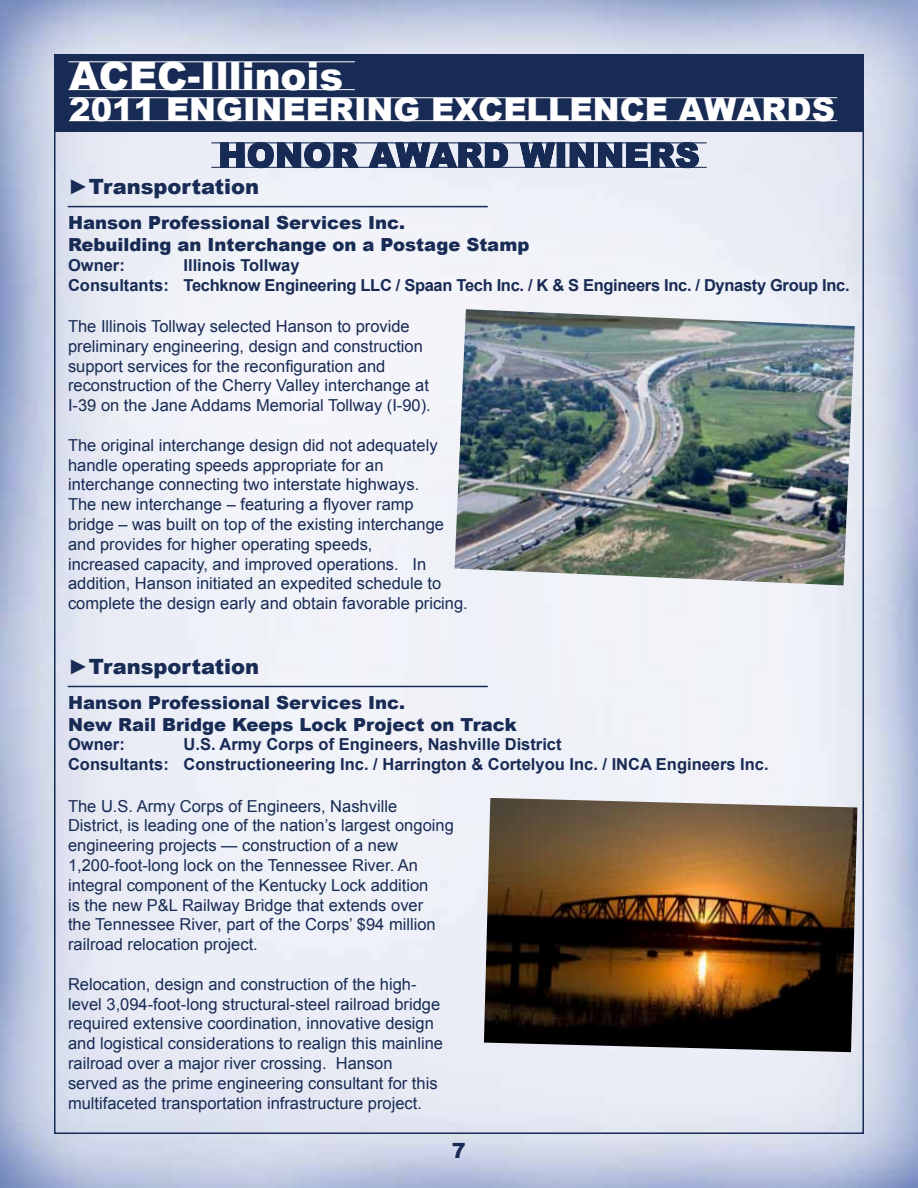
<style>
.page{position:relative;width:918px;height:1188px;background:#fff}
.page>*{position:absolute;margin:0;border:0;box-sizing:border-box;transform-origin:0 0}
.t1{font:900 39px "Arial";color:#fff}
.t2{font:900 32.25px "Arial";color:#fff}
.t3{font:900 21px "Arial";color:#182b54}
.t4{font:900 18px/21.6px "Arial";color:#182b54}
.t5{font:16.5px/19.8px "Arial";color:#182b54}
.t6{font:700 16.5px/19.8px "Arial";color:#182b54}
.t7{font:700 16.5px/19.8px "Arial";letter-spacing:-.02em;color:#182b54}
</style>
<div class="page">
<img style="left:0;top:0;width:918px;height:1188px">
<div style="left:55px;top:55px;width:808px;height:77px;background:#182b54"></div>
<hr style="left:69px;top:97px;width:768px;height:1px;background:#fff">
<hr style="left:69px;top:120px;width:768px;height:1px;background:#fff">
<hr style="left:69px;top:61px;width:286px;height:1px;background:#fff">
<hr style="left:69px;top:89px;width:286px;height:1px;background:#fff">
<hr style="left:68px;top:206px;width:419px;height:1px;background:#182b54">
<svg style="left:207px;top:132px;width:503px;height:54px;background:#aab2c4"></svg>
<hr style="left:212px;top:143px;width:494px;height:1px;background:#182b54">
<hr style="left:212px;top:167px;width:494px;height:1px;background:#182b54">
<img style="left:455px;top:309px;width:400px;height:276px">
<img style="left:484px;top:798px;width:373px;height:254px">
<hr style="left:68px;top:686px;width:419px;height:1px;background:#182b54">
<h1 class="t1" style="left:69px;top:47px;width:276px">ACEC-Illinois</h1>
<h2 class="t2" style="left:69px;top:86px;width:767px">2011 ENGINEERING EXCELLENCE AWARDS</h2>
<p class="t3" style="left:68px;top:172px;width:193px">►Transportation</p>
<p class="t4" style="left:68px;top:212px;width:463px">Hanson Professional Services Inc.<br>Rebuilding an Interchange on a Postage Stamp</p>
<p class="t6" style="left:68px;top:256px;width:58px">Owner:</p>
<p class="t7" style="left:68px;top:256px;width:783px;text-indent:116px">Illinois Tollway<br>Consultants: Techknow Engineering LLC / Spaan Tech Inc. / K &amp; S Engineers Inc. / Dynasty Group Inc.</p>
<p class="t5" style="left:68px;top:316px;width:364px">The Illinois Tollway selected Hanson to provide preliminary engineering, design and construction support services for the reconfiguration and reconstruction of the Cherry Valley interchange at I-39 on the Jane Addams Memorial Tollway (I-90).</p>
<p class="t5" style="left:68px;top:435px;width:401px">The original interchange design did not adequately handle operating speeds appropriate for an interchange connecting two interstate highways.<br>The new interchange – featuring a flyover ramp<br>bridge – was built on top of the existing interchange and provides for higher operating speeds,<br>increased capacity, and improved operations. In addition, Hanson initiated an expedited schedule to complete the design early and obtain favorable pricing.</p>
<p class="t3" style="left:68px;top:651px;width:193px">►Transportation</p>
<p class="t4" style="left:68px;top:691px;width:450px">Hanson Professional Services Inc.<br>New Rail Bridge Keeps Lock Project on Track</p>
<p class="t6" style="left:68px;top:735px;width:58px">Owner:</p>
<p class="t6" style="left:68px;top:735px;width:702px;text-indent:116px">U.S. Army Corps of Engineers, Nashville District<br>Consultants: Constructioneering Inc. / Harrington &amp; Cortelyou Inc. / INCA Engineers Inc.</p>
<p class="t5" style="left:68px;top:796px;width:387px">The U.S. Army Corps of Engineers, Nashville District, is leading one of the nation’s largest ongoing engineering projects — construction of a new 1,200-foot-long lock on the Tennessee River. An integral component of the Kentucky Lock addition<br>is the new P&amp;L Railway Bridge that extends over<br>the Tennessee River, part of the Corps’ $94 million railroad relocation project.</p>
<p class="t5" style="left:68px;top:974px;width:377px">Relocation, design and construction of the high&shy;level 3,094-foot-long structural-steel railroad bridge required extensive coordination, innovative design and logistical considerations to realign this mainline railroad over a major river crossing. Hanson served as the prime engineering consultant for this multifaceted transportation infrastructure project.</p>
<p class="t3" style="left:452px;top:1135px;width:16px">7</p>
</div>
